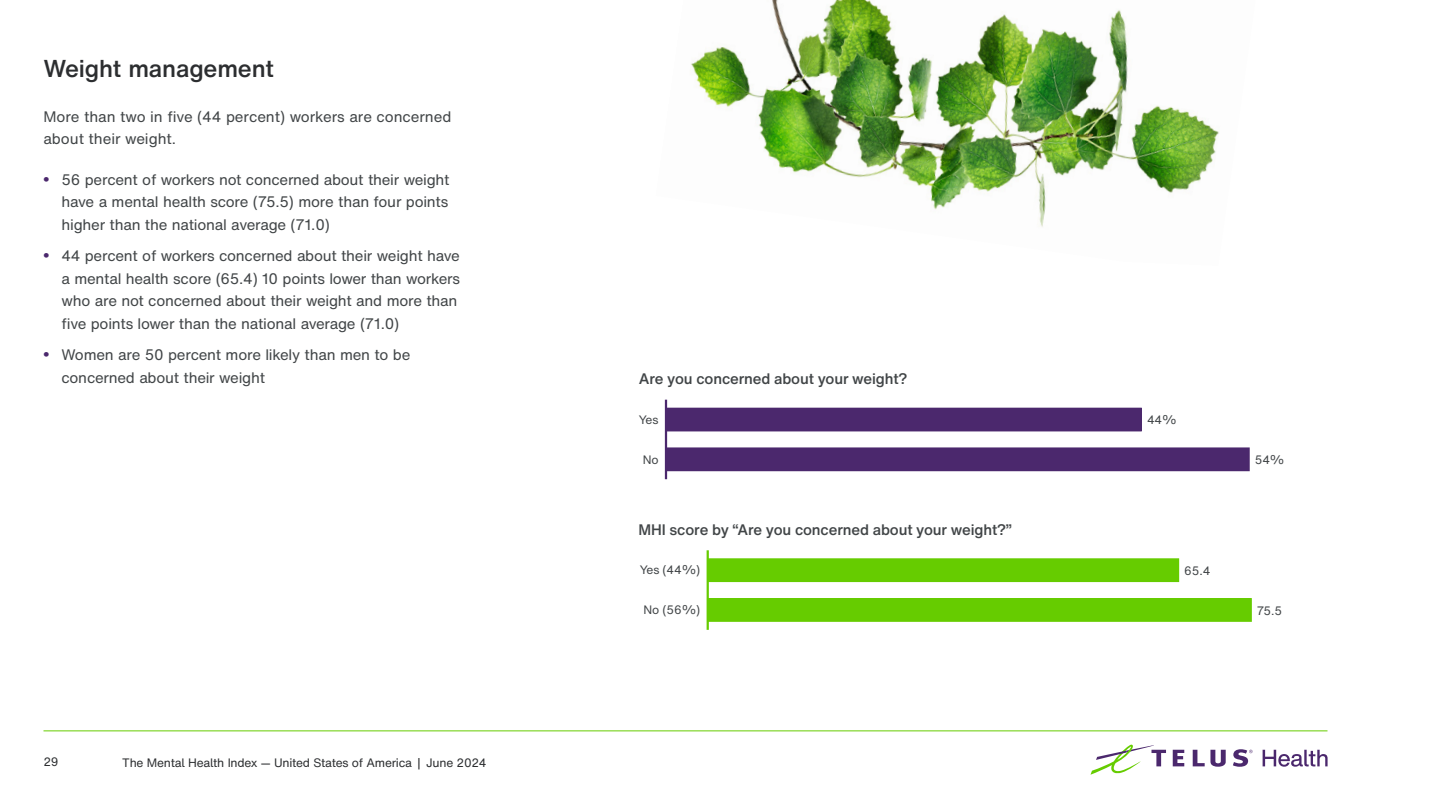
<style>
.page{position:relative;width:1440px;height:810px;background:#fff}
.page>*{position:absolute;margin:0;border:0;box-sizing:border-box;transform-origin:0 0}
.t1{font:500 24px "H Nfor TELUS";letter-spacing:-.01em;color:#2c2e30}
.t2{font:15px/22.5px "H Nfor TELUS";letter-spacing:-.015em;color:#414547}
.t3{font:500 15px "H Nfor TELUS";letter-spacing:-.01em;color:#414547}
.t4{font:12px "H Nfor TELUSSA";letter-spacing:-.02em;color:#2c2e30}
.t5{font:12px "H Nfor TELUS";letter-spacing:-.005em;color:#414547}
.t6{font:12px "H Nfor TELUS";color:#2c2e30}
.s1{font-family:"Arial";font-weight:700;font-size:16.5px;color:#4b286d}
</style>
<div class="page">
<svg style="left:1173px;top:750px;width:11px;height:16px"></svg>
<svg style="left:1193px;top:750px;width:33px;height:17px"></svg>
<svg style="left:1090px;top:745px;width:76px;height:30px"></svg>
<svg style="left:1233px;top:749px;width:20px;height:18px"></svg>
<svg style="left:1263px;top:750px;width:65px;height:17px"></svg>
<hr style="left:44px;top:730px;width:1284px;height:1px;background:#6c0">
<hr style="left:665px;top:400px;width:2px;height:79px;background:#4b286d">
<div style="left:666px;top:408px;width:475px;height:23px;background:#4b286d"></div>
<div style="left:666px;top:448px;width:583px;height:22px;background:#4b286d"></div>
<div style="left:665px;top:447px;width:585px;height:24px;border:2px solid #4b286d"></div>
<hr style="left:707px;top:550px;width:2px;height:80px;background:#6c0">
<div style="left:708px;top:559px;width:470px;height:22px;background:#6c0"></div>
<div style="left:707px;top:558px;width:472px;height:24px;border:2px solid #6c0"></div>
<div style="left:708px;top:599px;width:543px;height:22px;background:#6c0"></div>
<div style="left:707px;top:598px;width:545px;height:24px;border:2px solid #6c0"></div>
<img style="left:691px;top:0;width:528px;height:227px">
<h1 class="t1" style="left:44px;top:51px;width:232px">Weight management</h1>
<p class="t2" style="left:44px;top:105px;width:409px">More than two in five (44 percent) workers are concerned about their weight.</p>
<p class="t2" style="left:62px;top:168px;width:390px;text-align:justify;text-indent:-18px"><span class="s1">•</span> 56 percent of workers not concerned about their weight have a mental health score (75. 5) more than four points higher than the national average (71.0)</p>
<p class="t2" style="left:62px;top:244px;width:400px;text-indent:-18px"><span class="s1">•</span> 44 percent of workers concerned about their weight have a mental health score (65.4) 10 points lower than workers who are not concerned about their weight and more than five points lower than the national average (71. 0)</p>
<p class="t2" style="left:62px;top:343px;width:350px;text-indent:-18px"><span class="s1">•</span> Women are 50 percent more likely than men to be concerned about their weight</p>
<p class="t6" style="left:44px;top:754px;width:17px">29</p>
<p class="t4" style="left:122px;top:754px;width:366px">The Mental Health Index — United States of America | June 2024</p>
<p class="t3" style="left:639px;top:368px;width:270px">Are you concerned about your weight?</p>
<p class="t5" style="left:639px;top:411px;width:21px">Yes</p>
<p class="t5" style="left:1147px;top:411px;width:31px">44%</p>
<p class="t5" style="left:643px;top:451px;width:17px">No</p>
<p class="t5" style="left:1255px;top:451px;width:31px">54%</p>
<p class="t3" style="left:639px;top:519px;width:375px">MHI score by “Are you concerned about your weight?”</p>
<p class="t5" style="left:640px;top:562px;width:62px">Yes (44%)</p>
<p class="t5" style="left:1184px;top:562px;width:28px">65.4</p>
<p class="t5" style="left:644px;top:602px;width:58px">No (56%)</p>
<p class="t5" style="left:1257px;top:602px;width:27px">75.5</p>
</div>
